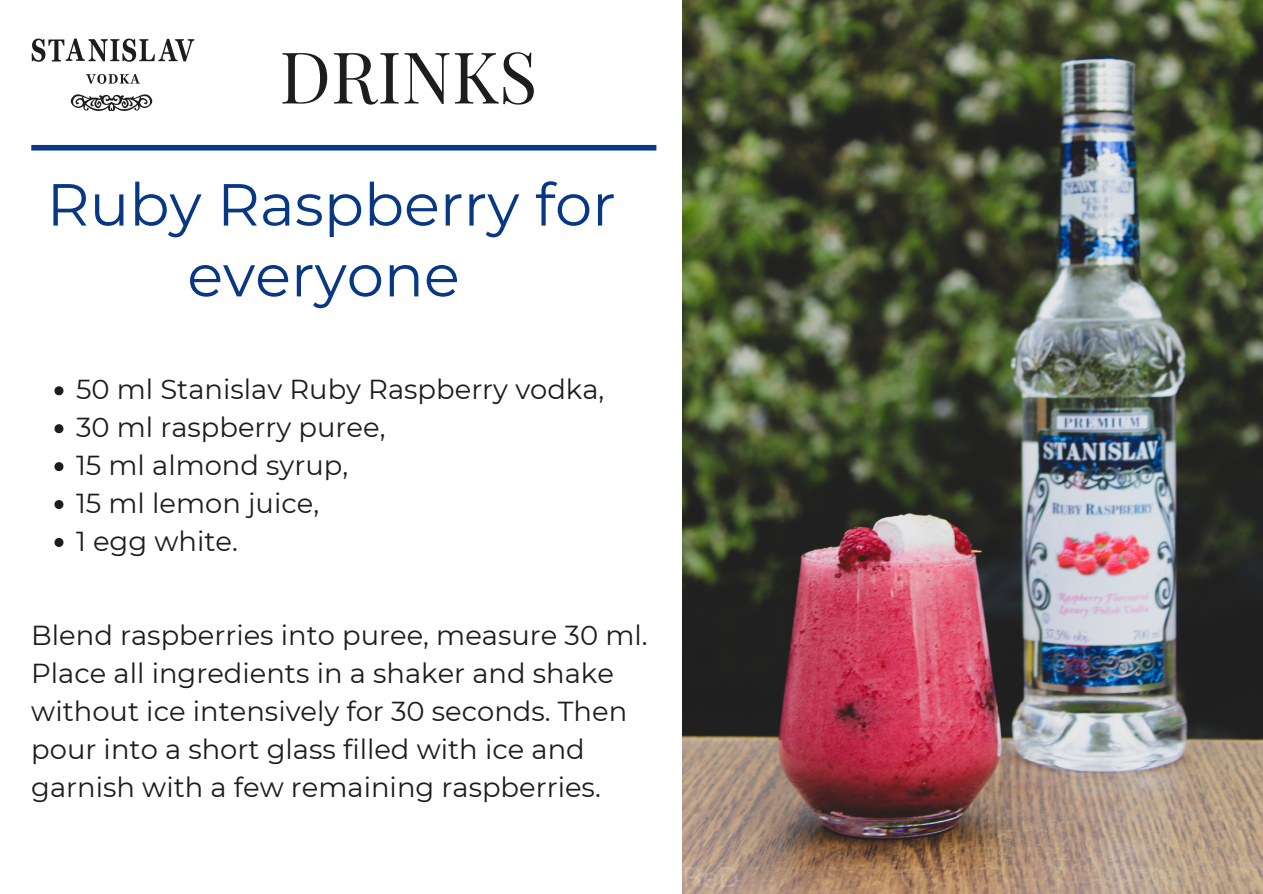
<style>
.page{position:relative;width:1263px;height:894px;background:#fff}
.page>*{position:absolute;margin:0;border:0;box-sizing:border-box;transform-origin:0 0}
.t1{font:71.4px "Playfair Display";color:#1d1d1d}
.t2{font:59.25px/70.8px "Montserrat";color:#083784;text-align:center}
.t3{font:27.45px/38px "Montserrat";color:#1d1d1d}
</style>
<div class="page">
<img style="left:682px;top:0;width:581px;height:893px">
<div style="left:31px;top:145px;width:625px;height:5px;background:#083784"></div>
<svg style="left:32px;top:39px;width:162px;height:23px"></svg>
<svg style="left:86px;top:74px;width:54px;height:10px"></svg>
<svg style="left:70px;top:94px;width:83px;height:17px"></svg>
<svg style="left:54px;top:386px;width:9px;height:9px"></svg>
<svg style="left:54px;top:424px;width:9px;height:9px"></svg>
<svg style="left:54px;top:462px;width:9px;height:9px"></svg>
<svg style="left:54px;top:500px;width:9px;height:9px"></svg>
<svg style="left:54px;top:538px;width:9px;height:8px"></svg>
<h1 class="t1" style="left:279px;top:26px;width:259px">DRINKS</h1>
<h2 class="t2" style="left:47px;top:169px;width:571px">Ruby Raspberry for everyone</h2>
<p class="t3" style="left:76px;top:370px;width:530px">50 ml Stanislav Ruby Raspberry vodka,<br>30 ml raspberry puree,<br>15 ml almond syrup,<br>15 ml lemon juice,<br>1 egg white.</p>
<p class="t3" style="left:31px;top:616px;width:618px">Blend raspberries into puree, measure 30 ml.<br>Place all ingredients in a shaker and shake without ice intensively for 30 seconds. Then pour into a short glass filled with ice and garnish with a few remaining raspberries.</p>
</div>
